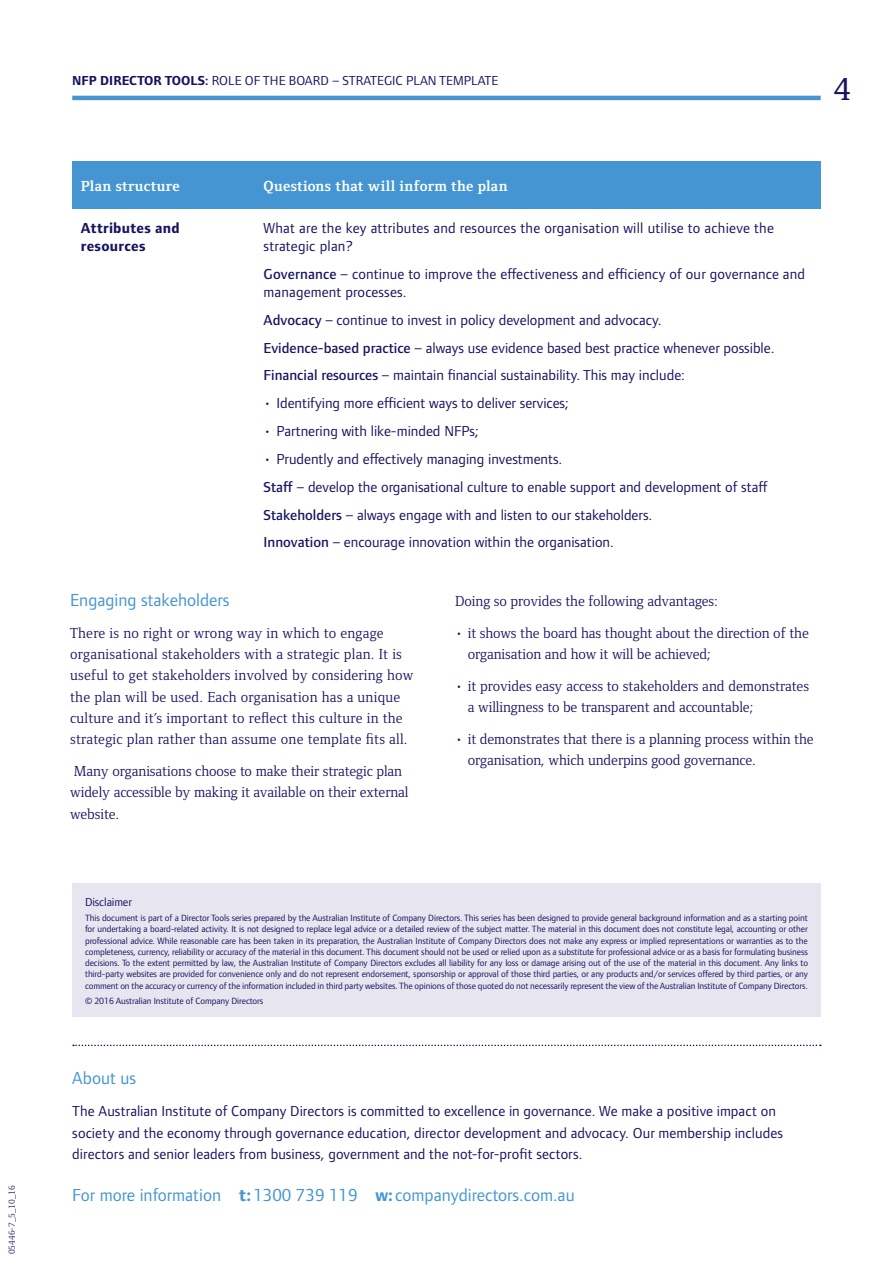
<style>
.page{position:relative;width:893px;height:1263px;background:#fff}
.page>*{position:absolute;margin:0;border:0;box-sizing:border-box;transform-origin:0 0}
.t1{font:500 33px "Foundry Form Serif";color:#16135f}
.t2{font:18px "Foundry Form Sans";color:#4495d1}
.t3{font:15px/27.9px "Foundry Form Sans";color:#16135f}
.t4{font:15px/21.3px "Foundry Form Serif";letter-spacing:-.005em;color:#16135f}
.t5{font:15px/21.3px "Foundry Form Serif";letter-spacing:.015em;color:#16135f}
.t6{font:700 15px "Foundry Form Serif";letter-spacing:.03em;color:#fff}
.t7{font:700 15px/18px "Foundry Form Sans";letter-spacing:.02em;color:#16135f}
.t8{font:13.5px "Foundry Form Sans";color:#16135f}
.t9{font:12px "Foundry Form Sans";letter-spacing:-.01em;color:#16135f}
.t10{font:9.3px/11.2px "Foundry Form Sans";letter-spacing:-.01em;color:#16135f;text-align:justify}
.t11{font:9px "Foundry Form Serif";color:#16135f}
.s1{font-weight:700}
.s2{font-weight:600}
.s3{font-weight:500}
</style>
<div class="page">
<hr style="left:72px;top:96px;width:749px;height:4px;background:#4495d1">
<div style="left:72px;top:162px;width:183px;height:47px;background:#4495d1"></div>
<div style="left:255px;top:162px;width:566px;height:47px;background:#4495d1"></div>
<div style="left:72px;top:884px;width:749px;height:133px;background:#e7e6f0"></div>
<svg style="left:73px;top:1044px;width:748px;height:2px"></svg>
<p class="t11" style="left:7px;top:1254px;width:71px;rotate:-90deg">05446-7_5_10_16</p>
<h3 class="t8" style="left:72px;top:73px;width:428px"><span class="s1">NFP DIRECTOR TOOLS</span><span class="s2">:</span> ROLE OF THE BOARD – STRATEGIC PLAN TEMPLATE</h3>
<h1 class="t1" style="left:833px;top:71px;width:19px">4</h1>
<h3 class="t6" style="left:81px;top:178px;width:101px">Plan structure</h3>
<h3 class="t6" style="left:264px;top:178px;width:246px">Questions that will inform the plan</h3>
<h3 class="t7" style="left:81px;top:219px;width:100px">Attributes and resources</h3>
<h3 class="t3" style="left:264px;top:219px;width:512px;line-height:18px">What are the key attributes and resources the organisation will utilise to achieve the strategic plan?</h3>
<h3 class="t3" style="left:264px;top:265px;width:543px;line-height:18px"><span class="s3">Governance</span> – continue to improve the effectiveness and efficiency of our governance and management processes.</h3>
<h3 class="t3" style="left:264px;top:306px;width:512px"><span class="s3">Advocacy</span> – continue to invest in policy development and advocacy.<br><span class="s3">Evidence-based practice</span> – always use evidence based best practice whenever possible.<br><span class="s3">Financial resources</span> – maintain financial sustainability. This may include:</h3>
<h3 class="t3" style="left:264px;top:389px;width:307px">• Identifying more efficient ways to deliver services;</h3>
<h3 class="t3" style="left:264px;top:417px;width:217px">• Partnering with like-minded NFPs;</h3>
<p class="t3" style="left:264px;top:445px;width:506px">• Prudently and effectively managing investments.<br><span class="s3">Staff</span> – develop the organisational culture to enable support and development of staff <span class="s3">Stakeholders</span> – always engage with and listen to our stakeholders.<br><span class="s3">Innovation</span> – encourage innovation within the organisation.</p>
<h2 class="t2" style="left:70px;top:589px;width:161px">Engaging stakeholders</h2>
<p class="t5" style="left:70px;top:622px;width:345px">There is no right or wrong way in which to engage organisational stakeholders with a strategic plan. It is useful to get stakeholders involved by considering how the plan will be used. Each organisation has a unique culture and it’s important to reflect this culture in the strategic plan rather than assume one template fits all.</p>
<h3 class="t4" style="left:70px;top:760px;width:340px">Many organisations choose to make their strategic plan widely accessible by making it available on their external website.</h3>
<h3 class="t4" style="left:455px;top:590px;width:264px">Doing so provides the following advantages:</h3>
<h3 class="t4" style="left:468px;top:622px;width:343px;text-indent:-13px">• it shows the board has thought about the direction of the organisation and how it will be achieved;</h3>
<h3 class="t4" style="left:468px;top:675px;width:343px;text-indent:-13px">• it provides easy access to stakeholders and demonstrates a willingness to be transparent and accountable;</h3>
<h3 class="t4" style="left:468px;top:728px;width:348px;text-indent:-13px">• it demonstrates that there is a planning process within the organisation, which underpins good governance.</h3>
<p class="t9" style="left:85px;top:894px;width:48px">Disclaimer</p>
<p class="t10" style="left:85px;top:912px;width:724px">This document is part of a Director Tools series prepared by the Australian Institute of Company Directors. This series has been designed to provide general background information and as a starting point for undertaking a board-related activity. It is not designed to replace legal advice or a detailed review of the subject matter. The material in this document does not constitute legal, accounting or other professional advice. While reasonable care has been taken in its preparation, the Australian Institute of Company Directors does not make any express or implied representations or warranties as to the completeness, currency, reliability or accuracy of the material in this document. This document should not be used or relied upon as a substitute for professional advice or as a basis for formulating business decisions. To the extent permitted by law, the Australian Institute of Company Directors excludes all liability for any loss or damage arising out of the use of the material in this document. Any links to third-party websites are provided for convenience only and do not represent endorsement, sponsorship or approval of those third parties, or any products and/or services offered by third parties, or any comment on the accuracy or currency of the information included in third party websites. The opinions of those quoted do not necessarily represent the view of the Australian Institute of Company Directors.</p>
<p class="t10" style="left:85px;top:995px;width:180px">© 2016 Australian Institute of Company Directors</p>
<h2 class="t2" style="left:72px;top:1068px;width:65px">About us</h2>
<p class="t3" style="left:72px;top:1100px;width:712px;line-height:21.3px">The Australian Institute of Company Directors is committed to excellence in governance. We make a positive impact on society and the economy through governance education, director development and advocacy. Our membership includes directors and senior leaders from business, government and the not-for-profit sectors.</p>
<h2 class="t2" style="left:72px;top:1185px;width:504px">For more information <span class="s1">t:</span>1300 739 119 <span class="s1">w:</span> companydirectors.com.au</h2>
</div>
